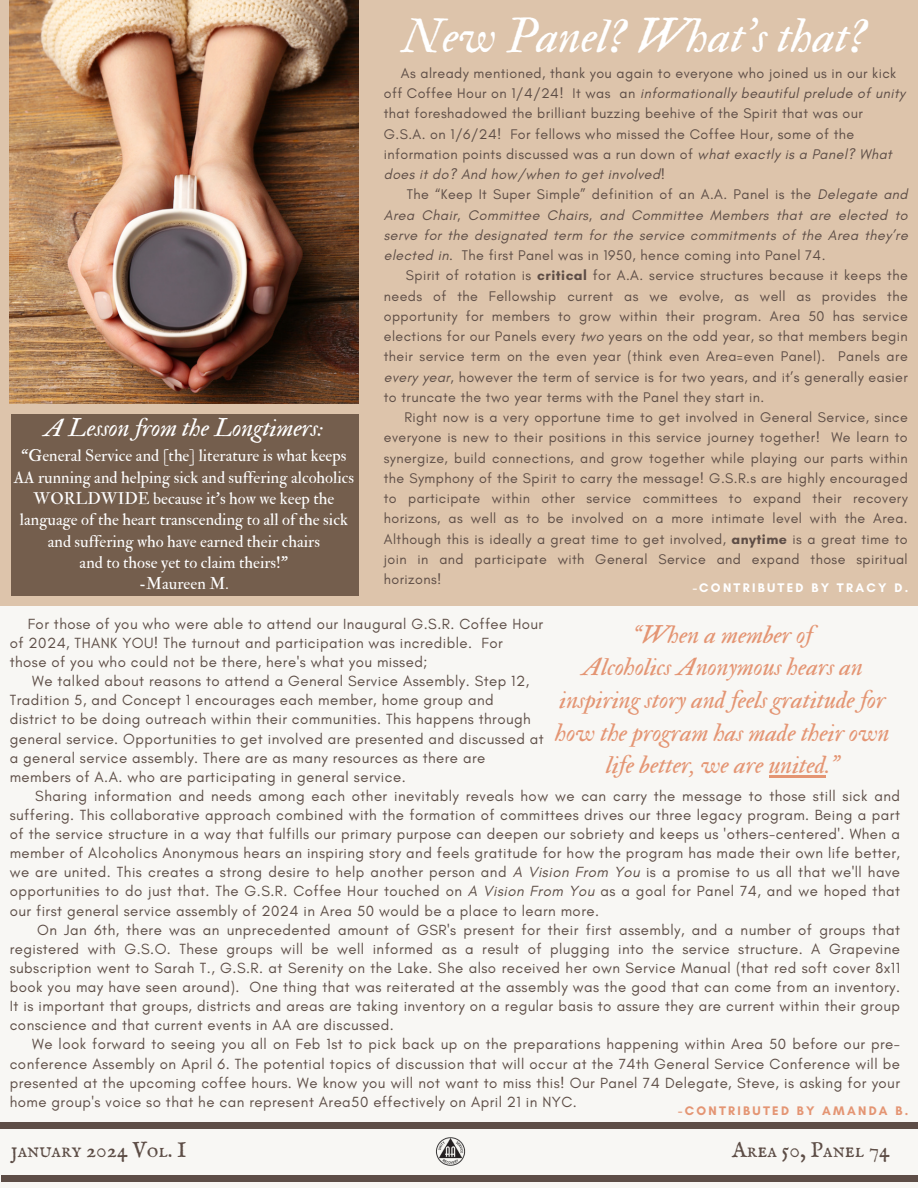
<style>
.page{position:relative;width:918px;height:1188px;background:#f8f7f4}
.page>*{position:absolute;margin:0;border:0;box-sizing:border-box;transform-origin:0 0}
.t1{font:48px "IM FELL Double Pica Italic";color:#fff}
.t2{font:25.05px/32.7px "IM FELL Double Pica Italic";color:#e49573;text-align:center}
.t3{font:25.05px "IM FELL Double Pica Italic";color:#fff}
.t4{font:21.75px "IM FELL English SC";color:#5d4d46}
.t5{font:16.5px/21.3px "IM FELL Double Pica Roman";color:#fff;text-align:center}
.t6{font:15px/19.2px "Glacial Indifference";letter-spacing:.03em;color:#5d4d46;text-align:justify}
.t7{font:14.25px/20.2px "Glacial Indifference";letter-spacing:.03em;color:#5d4d46;text-align:justify}
.t8{font:italic 14.25px/20.2px "Glacial Indifference";letter-spacing:.03em;color:#5d4d46;text-align:justify}
.t9{font:700 12.75px "Glacial Indifference";letter-spacing:.18em;color:#fff}
.t10{font:700 12.6px "Glacial Indifference";letter-spacing:.18em;color:#e49573}
.s1{font-style:italic}
.s2{font-style:normal}
.s3{font-weight:700}
</style>
<div class="page">
<div style="left:0;top:1123px;width:918px;height:6px;background:#5d4d46"></div>
<div style="left:1px;top:1176px;width:917px;height:5px;background:#5d4d46"></div>
<div style="left:0;top:0;width:918px;height:605px;background:#ddc4ab"></div>
<hr style="left:769px;top:775px;width:56px;height:3px;background:#e49573">
<img style="left:10px;top:0;width:348px;height:404px">
<img style="left:436px;top:1137px;width:30px;height:29px">
<div style="left:11px;top:414px;width:347px;height:182px;background:#745e4d"></div>
<p class="t1" style="left:402px;top:7px;width:465px">New Panel? What’s that?</p>
<p class="t7" style="left:384px;top:63px;width:523px;text-align:left;text-indent:17px">As already mentioned, thank you again to everyone who joined us in our kick off Coffee Hour on 1/4/24! It was an <span class="s1">informationally beautiful prelude of unity </span>that foreshadowed the brilliant buzzing beehive of the Spirit that was our G.S.A. on 1/6/24! For fellows who missed the Coffee Hour, some of the information points discussed was a run down of <span class="s1">what exactly is a Panel? What does it do? And how/when to get involved!</span></p>
<p class="t8" style="left:384px;top:184px;width:525px;text-indent:23px"><span class="s2">The “Keep It Super Simple” definition of an A.A. Panel is the</span> Delegate and Area Chair, Committee Chairs, and Committee Members that are elected to serve for the designated term for the service commitments of the Area they’re elected in. <span class="s2">The first Panel was in 1950, hence coming into Panel 74.</span></p>
<p class="t7" style="left:384px;top:265px;width:525px;text-indent:22px">Spirit of rotation is <span class="s3">critical</span> for A.A. service structures because it keeps the needs of the Fellowship current as we evolve, as well as provides the opportunity for members to grow within their program. Area 50 has service elections for our Panels every <span class="s1">two</span> years on the odd year, so that members begin their service term on the even year (think even Area=even Panel). Panels are <span class="s1">every year</span>, however the term of service is for two years, and it’s generally easier to truncate the two year terms with the Panel they start in.</p>
<p class="t7" style="left:384px;top:407px;width:525px;text-indent:21px">Right now is a very opportune time to get involved in General Service, since everyone is new to their positions in this service journey together! We learn to synergize, build connections, and grow together while playing our parts within the Symphony of the Spirit to carry the message! G.S.R.s are highly encouraged to participate within other service committees to expand their recovery horizons, as well as to be involved on a more intimate level with the Area.<br>Although this is ideally a great time to get involved, <span class="s3">anytime</span> is a great time to join in and participate with General Service and expand those spiritual horizons!</p>
<p class="t9" style="left:693px;top:580px;width:217px">-CONTRIBUTED BY TRACY D.</p>
<p class="t6" style="left:10px;top:614px;width:535px;text-align:left;text-indent:18px">For those of you who were able to attend our Inaugural G.S.R. Coffee Hour of 2024, THANK YOU! The turnout and participation was incredible. For those of you who could not be there, here's what you missed;</p>
<p class="t6" style="left:10px;top:671px;width:536px;text-align:left;text-indent:22px">We talked about reasons to attend a General Service Assembly. Step 12, Tradition 5, and Concept 1 encourages each member, home group and district to be doing outreach within their communities. This happens through general service. Opportunities to get involved are presented and discussed at a general service assembly. There are as many resources as there are members of A.A. who are participating in general service.</p>
<p class="t3" style="left:44px;top:413px;width:281px">A Lesson from the Longtimers:</p>
<p class="t5" style="left:14px;top:445px;width:342px">“General Service and [the] literature is what keeps AA running and helping sick and suffering alcoholics WORLDWIDE because it’s how we keep the language of the heart transcending to all of the sick and suffering who have earned their chairs</p>
<p class="t5" style="left:80px;top:552px;width:210px">and to those yet to claim theirs!”</p>
<p class="t5" style="left:139px;top:574px;width:91px">-Maureen M.</p>
<p class="t2" style="left:633px;top:618px;width:182px">“When a member of</p>
<p class="t2" style="left:555px;top:651px;width:336px">Alcoholics Anonymous hears an inspiring story and feels gratitude for how the program has made their own life better, we are united.”</p>
<p class="t6" style="left:10px;top:786px;width:892px;text-indent:26px">Sharing information and needs among each other inevitably reveals how we can carry the message to those still sick and suffering. This collaborative approach combined with the formation of committees drives our three legacy program. Being a part of the service structure in a way that fulfills our primary purpose can deepen our sobriety and keeps us 'others-centered'. When a member of Alcoholics Anonymous hears an inspiring story and feels gratitude for how the program has made their own life better, we are united. This creates a strong desire to help another person and <span class="s1">A Vision From You</span> is a promise to us all that we'll have opportunities to do just that. The G.S.R. Coffee Hour touched on <span class="s1">A Vision From You</span> as a goal for Panel 74, and we hoped that our first general service assembly of 2024 in Area 50 would be a place to learn more.</p>
<p class="t6" style="left:10px;top:920px;width:892px;text-indent:27px">On Jan 6th, there was an unprecedented amount of GSR's present for their first assembly, and a number of groups that registered with G.S.O. These groups will be well informed as a result of plugging into the service structure. A Grapevine subscription went to Sarah T., G.S.R. at Serenity on the Lake. She also received her own Service Manual (that red soft cover 8x11 book you may have seen around). One thing that was reiterated at the assembly was the good that can come from an inventory.<br>It is important that groups, districts and areas are taking inventory on a regular basis to assure they are current within their group conscience and that current events in AA are discussed.</p>
<p class="t6" style="left:10px;top:1035px;width:892px;text-indent:22px">We look forward to seeing you all on Feb 1st to pick back up on the preparations happening within Area 50 before our pre&shy;conference Assembly on April 6. The potential topics of discussion that will occur at the 74th General Service Conference will be presented at the upcoming coffee hours. We know you will not want to miss this! Our Panel 74 Delegate, Steve, is asking for your home group's voice so that he can represent Area50 effectively on April 21 in NYC.</p>
<p class="t10" style="left:678px;top:1103px;width:232px">-CONTRIBUTED BY AMANDA B.</p>
<p class="t4" style="left:11px;top:1138px;width:177px">january 2024 Vol. I</p>
<p class="t4" style="left:732px;top:1138px;width:159px">Area 50, Panel 74</p>
</div>
